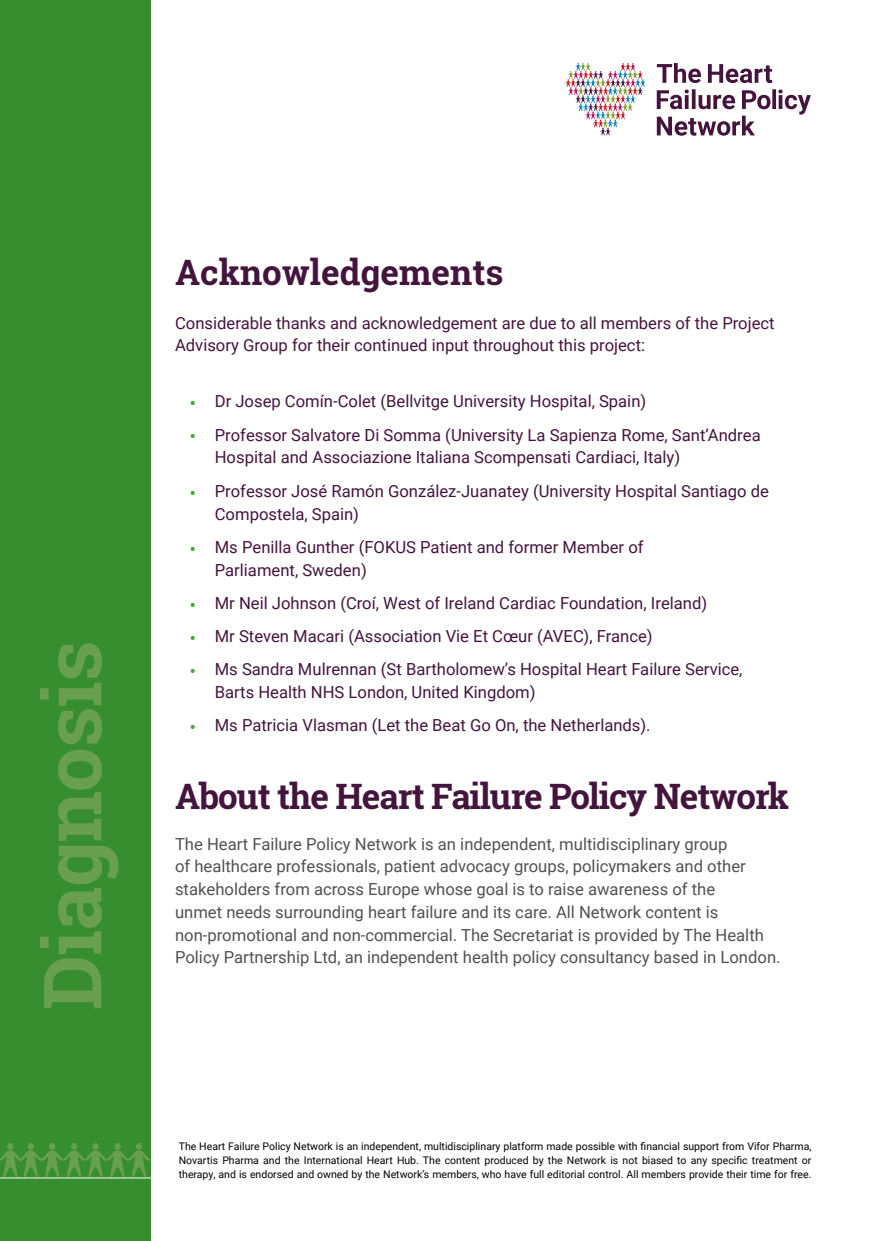
<style>
.page{position:relative;width:874px;height:1241px;background:#fff}
.page>*{position:absolute;margin:0;border:0;box-sizing:border-box;transform-origin:0 0}
.t1{font:700 80.5px "Roboto Slab";letter-spacing:-.01em;color:#68a04e}
.t2{font:700 35px "Roboto Slab";letter-spacing:-.03em;color:#44153c}
.t3{font:700 35px "Roboto Slab";color:#44153c}
.t4{font:16.62px/22.8px "Roboto";color:#44153c}
.t5{font:16.62px/22.8px "Roboto";color:#535150}
.t6{font:10.5px/14px "Roboto";color:#000;text-align:justify}
.s1{font-weight:700;color:#3fa535}
</style>
<div class="page">
<svg style="left:565px;top:63px;width:80px;height:73px"></svg>
<svg style="left:656px;top:63px;width:44px;height:20px"></svg>
<svg style="left:707px;top:64px;width:64px;height:19px"></svg>
<svg style="left:656px;top:90px;width:32px;height:19px"></svg>
<svg style="left:691px;top:89px;width:4px;height:20px"></svg>
<svg style="left:698px;top:95px;width:36px;height:14px"></svg>
<svg style="left:742px;top:90px;width:28px;height:19px"></svg>
<hr style="left:772px;top:89px;width:3px;height:20px;background:#45143d">
<svg style="left:778px;top:90px;width:32px;height:25px"></svg>
<svg style="left:656px;top:116px;width:98px;height:20px"></svg>
<div style="left:0;top:0;width:150px;height:1240px;background:#378e2e"></div>
<div style="left:7px;top:1142px;width:7px;height:7px;background:#68a04e;border-radius:50%"></div>
<div style="left:27px;top:1142px;width:7px;height:7px;background:#68a04e;border-radius:50%"></div>
<div style="left:136px;top:1142px;width:6px;height:7px;background:#68a04e;border-radius:50%"></div>
<div style="left:114px;top:1142px;width:7px;height:7px;background:#68a04e;border-radius:50%"></div>
<div style="left:92px;top:1142px;width:7px;height:7px;background:#68a04e;border-radius:50%"></div>
<div style="left:71px;top:1142px;width:6px;height:7px;background:#68a04e;border-radius:50%"></div>
<svg style="left:0;top:1150px;width:151px;height:27px"></svg>
<div style="left:49px;top:1142px;width:6px;height:7px;background:#68a04e;border-radius:50%"></div>
<hr style="left:0;top:1177px;width:155px;height:1px;background:#fff">
<h1 class="t1" style="left:17px;top:1010px;width:371px;rotate:-90deg">Diagnosis</h1>
<h2 class="t3" style="left:175px;top:248px;width:330px">Acknowledgements</h2>
<p class="t4" style="left:175px;top:311px;width:601px">Considerable thanks and acknowledgement are due to all members of the Project<br>Advisory Group for their continued input throughout this project:</p>
<p class="t4" style="left:190px;top:389px;width:457px"><span class="s1">•</span> Dr Josep Comín-Colet (Bellvitge University Hospital, Spain)</p>
<p class="t4" style="left:215px;top:423px;width:547px;text-indent:-25px"><span class="s1">•</span> Professor Salvatore Di Somma (University La Sapienza Rome, Sant’Andrea<br>Hospital and Associazione Italiana Scompensati Cardiaci, Italy)</p>
<p class="t4" style="left:215px;top:479px;width:555px;text-indent:-25px"><span class="s1">•</span> Professor José Ramón González-Juanatey (University Hospital Santiago de<br>Compostela, Spain)</p>
<p class="t4" style="left:215px;top:535px;width:430px;text-indent:-25px"><span class="s1">•</span> Ms Penilla Gunther (FOKUS Patient and former Member of<br>Parliament, Sweden)</p>
<p class="t4" style="left:190px;top:591px;width:518px"><span class="s1">•</span> Mr Neil Johnson (Croí, West of Ireland Cardiac Foundation, Ireland)</p>
<p class="t4" style="left:190px;top:624px;width:464px"><span class="s1">•</span> Mr Steven Macari (Association Vie Et Cœur (AVEC), France)</p>
<p class="t4" style="left:215px;top:657px;width:529px;text-indent:-25px"><span class="s1">•</span> Ms Sandra Mulrennan (St Bartholomew’s Hospital Heart Failure Service,<br>Barts Health NHS London, United Kingdom)</p>
<p class="t4" style="left:190px;top:713px;width:462px"><span class="s1">•</span> Ms Patricia Vlasman (Let the Beat Go On, the Netherlands).</p>
<h2 class="t2" style="left:175px;top:771px;width:615px">About the Heart Failure Policy Network</h2>
<p class="t5" style="left:175px;top:831px;width:606px">The Heart Failure Policy Network is an independent, multidisciplinary group<br>of healthcare professionals, patient advocacy groups, policymakers and other stakeholders from across Europe whose goal is to raise awareness of the<br>unmet needs surrounding heart failure and its care. All Network content is non-promotional and non-commercial. The Secretariat is provided by The Health Policy Partnership Ltd, an independent health policy consultancy based in London.</p>
<p class="t6" style="left:179px;top:1138px;width:634px">The Heart Failure Policy Network is an independent, multidisciplinary platform made possible with financial support from Vifor Pharma, Novartis Pharma and the International Heart Hub. The content produced by the Network is not biased to any specific treatment or therapy, and is endorsed and owned by the Network’s members, who have full editorial control. All members provide their time for free.</p>
</div>
